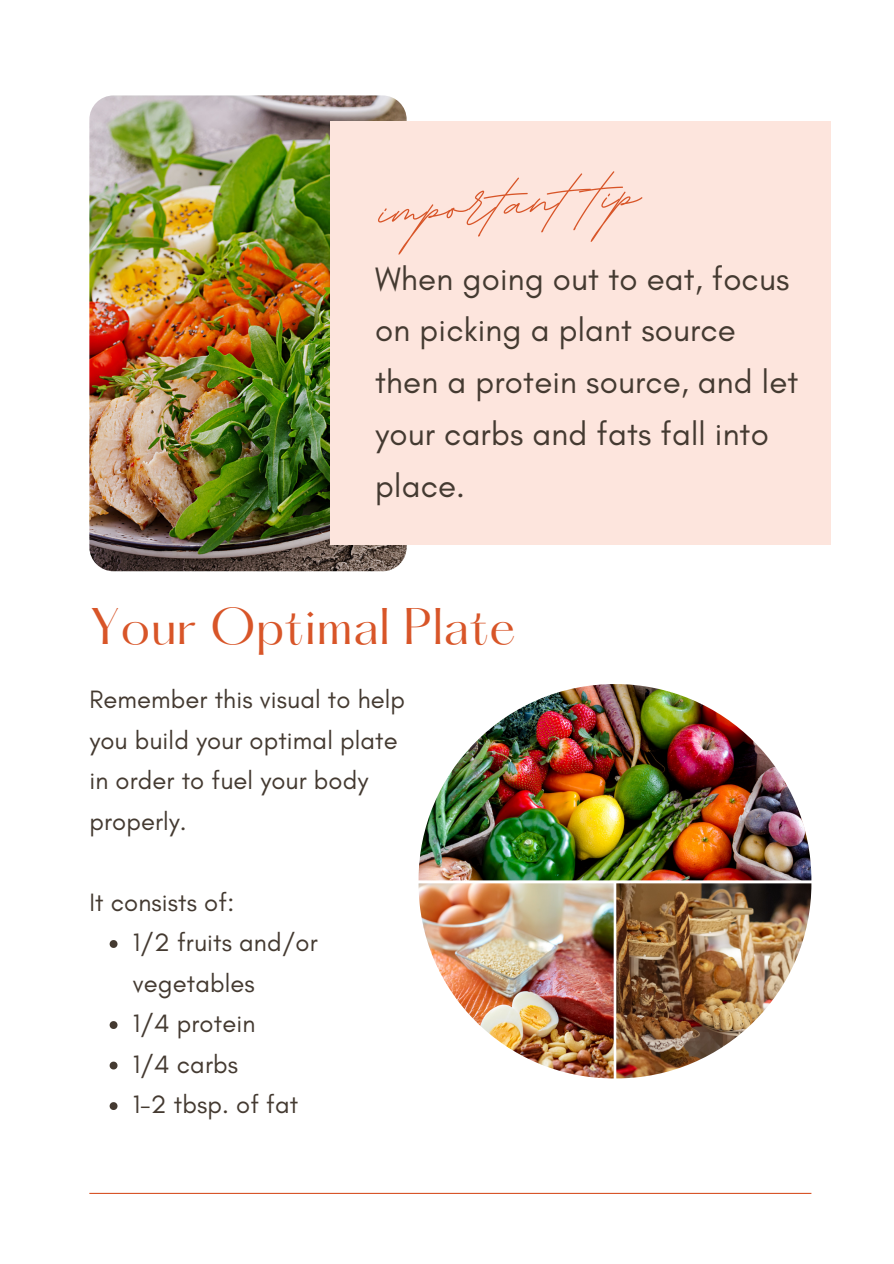
<style>
.page{position:relative;width:894px;height:1264px;background:#fff}
.page>*{position:absolute;margin:0;border:0;box-sizing:border-box;transform-origin:0 0}
.t1{font:700 82.5px "BD Script";color:#d85528}
.t2{font:45px "Hatton";letter-spacing:.01em;color:#d85528}
.t3{font:33px/51.8px "Glacial Indifference";letter-spacing:.005em;color:#443a31}
.t4{font:25.5px/40.5px "Glacial Indifference";letter-spacing:.005em;color:#443a31}
</style>
<div class="page">
<img style="left:89px;top:95px;width:317px;height:476px;border-radius:24px">
<div style="left:330px;top:122px;width:501px;height:423px;background:#fde5dd"></div>
<img style="left:418px;top:684px;width:393px;height:196px">
<img style="left:418px;top:883px;width:195px;height:195px">
<img style="left:616px;top:883px;width:195px;height:195px">
<svg style="left:110px;top:940px;width:7px;height:7px"></svg>
<svg style="left:110px;top:1021px;width:7px;height:7px"></svg>
<svg style="left:110px;top:1061px;width:7px;height:8px"></svg>
<svg style="left:110px;top:1102px;width:7px;height:7px"></svg>
<hr style="left:89px;top:1192px;width:722px;height:1px;background:#d85528">
<p class="t1" style="left:375px;top:158px;width:262px;rotate:-4deg">important tip</p>
<p class="t3" style="left:375px;top:252px;width:424px">When going out to eat, focus on picking a plant source then a protein source, and let your carbs and fats fall into place.</p>
<p class="t2" style="left:89px;top:605px;width:428px">Your Optimal Plate</p>
<p class="t4" style="left:89px;top:679px;width:317px">Remember this visual to help you build your optimal plate in order to fuel your body properly.</p>
<p class="t4" style="left:89px;top:881px;width:146px">It consists of:</p>
<p class="t4" style="left:133px;top:922px;width:186px">1/2 fruits and/or vegetables</p>
<p class="t4" style="left:133px;top:1003px;width:124px">1/4 protein</p>
<p class="t4" style="left:133px;top:1043px;width:107px">1/4 carbs</p>
<p class="t4" style="left:133px;top:1084px;width:167px">1-2 tbsp. of fat</p>
</div>
